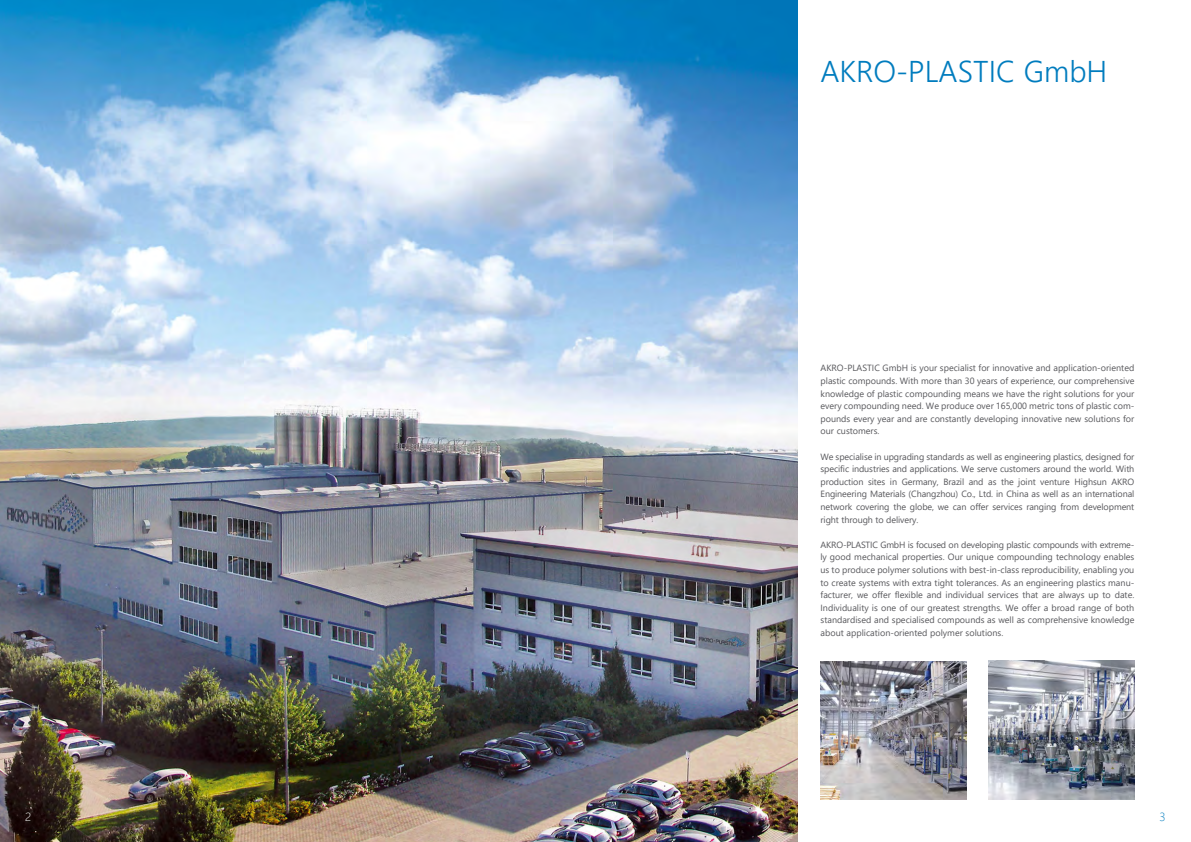
<style>
.page{position:relative;width:1191px;height:842px;background:#fff}
.page>*{position:absolute;margin:0;border:0;box-sizing:border-box;transform-origin:0 0}
.t1{font:300 30px "Segoe UI";color:#007cbe}
.t2{font:300 12px "Segoe UI";color:#fff}
.t3{font:300 12px "Segoe UI";color:#007cbe}
.t4{font:9px/12.6px "Segoe UI";color:#58585c;text-align:justify}
</style>
<div class="page">
<img style="left:0;top:0;width:797px;height:842px">
<img style="left:820px;top:661px;width:146px;height:139px">
<img style="left:988px;top:661px;width:146px;height:139px">
<h1 class="t1" style="left:820px;top:43px;width:288px">AKRO-PLASTIC GmbH</h1>
<p class="t4" style="left:820px;top:361px;width:315px">AKRO-PLASTIC GmbH is your specialist for innovative and application-oriented plastic compounds. With more than 30 years of experience, our comprehensive knowledge of plastic compounding means we have the right solutions for your every compounding need. We produce over 165,000 metric tons of plastic com&shy;pounds every year and are constantly developing innovative new solutions for our customers.</p>
<p class="t4" style="left:820px;top:449px;width:315px">We specialise in upgrading standards as well as engineering plastics, designed for specific industries and applications. We serve customers around the world. With production sites in Germany, Brazil and as the joint venture Highsun AKRO Engineering Materials (Changzhou) Co., Ltd. in China as well as an international network covering the globe, we can offer services ranging from development right through to delivery.</p>
<p class="t4" style="left:820px;top:537px;width:315px">AKRO-PLASTIC GmbH is focused on developing plastic compounds with extreme&shy;ly good mechanical properties. Our unique compounding technology enables us to produce polymer solutions with best-in-class reproducibility, enabling you to create systems with extra tight tolerances. As an engineering plastics manu&shy;facturer, we offer flexible and individual services that are always up to date.<br>Individuality is one of our greatest strengths. We offer a broad range of both standardised and specialised compounds as well as comprehensive knowledge about application-oriented polymer solutions.</p>
<h2 class="t2" style="left:25px;top:805px;width:8px">2</h2>
<h2 class="t3" style="left:1159px;top:805px;width:8px">3</h2>
</div>
